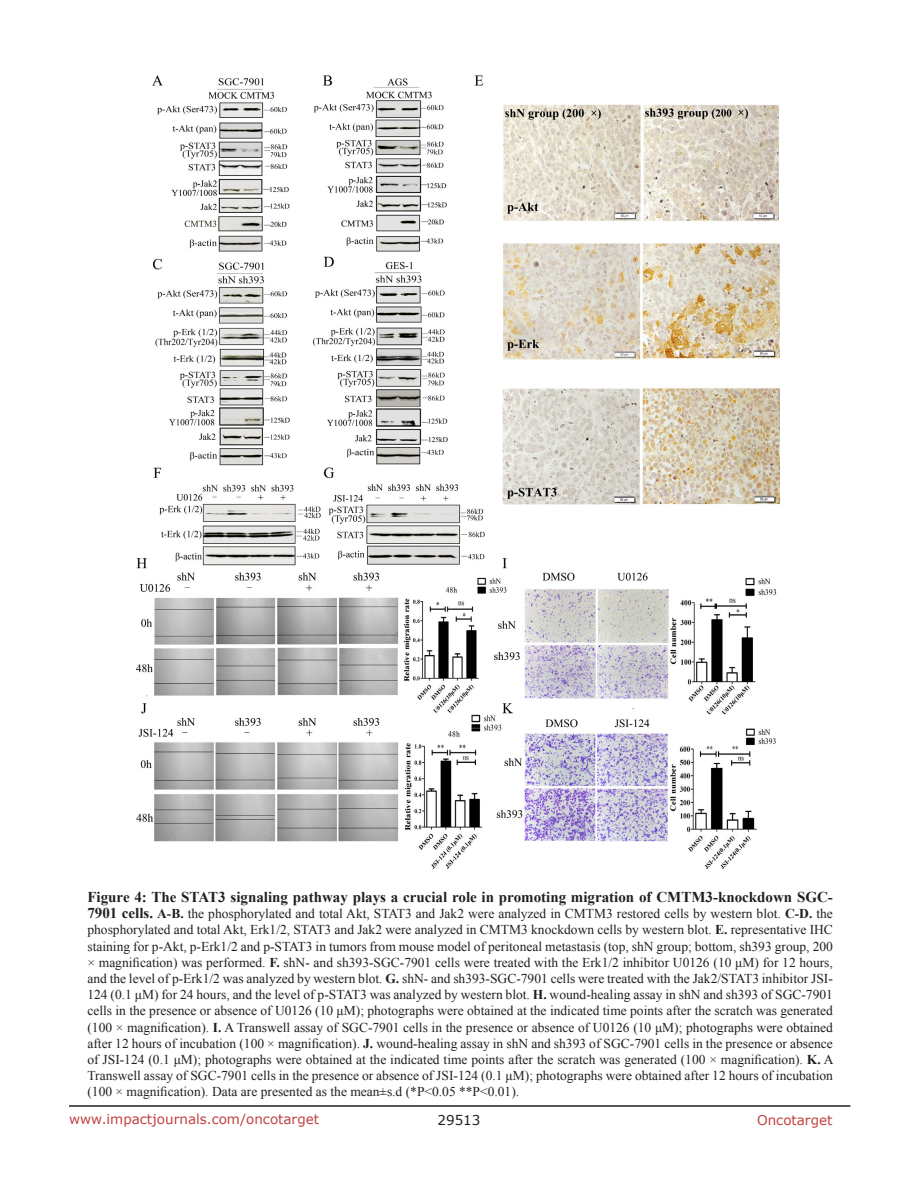
<style>
.page{position:relative;width:918px;height:1188px;background:#fff}
.page>*{position:absolute;margin:0;border:0;box-sizing:border-box;transform-origin:0 0}
.figuretext{font:700 15px "Times New Roman";color:#231f20}
.figuretext-2{font:13.5px/16.2px "Times New Roman";color:#231f20;text-align:justify}
.t1{font:13.5px "Verdana";color:#c24141}
.t2{font:13.5px "Verdana";color:#231f20}
.s1{font-weight:700;font-size:15px}
.s2{font-weight:700}
</style>
<div class="page">
<hr style="left:69px;top:1105px;width:781px;height:2px;background:#231f20">
<img style="left:137px;top:75px;width:643px;height:794px">
<p class="figuretext" style="left:87px;top:887px;width:747px">Figure 4: The STAT3 signaling pathway plays a crucial role in promoting migration of CMTM3-knockdown SGC-</p>
<p class="figuretext-2" style="left:87px;top:905px;width:748px"><span class="s1">7901 cells.</span> <span class="s2">A-B.</span> the phosphorylated and total Akt, STAT3 and Jak2 were analyzed in CMTM3 restored cells by western blot. <span class="s2">C-D.</span> the phosphorylated and total Akt, Erk1/2, STAT3 and Jak2 were analyzed in CMTM3 knockdown cells by western blot. <span class="s2">E.</span> representative IHC staining for p-Akt, p-Erk1/2 and p-STAT3 in tumors from mouse model of peritoneal metastasis (top, shN group; bottom, sh393 group, 200 × magnification) was performed. <span class="s2">F.</span> shN- and sh393-SGC-7901 cells were treated with the Erk1/2 inhibitor U0126 (10 μM) for 12 hours, and the level of p-Erk1/2 was analyzed by western blot. <span class="s2">G.</span> shN- and sh393-SGC-7901 cells were treated with the Jak2/STAT3 inhibitor JSI-124 (0.1 μM) for 24 hours, and the level of p-STAT3 was analyzed by western blot. <span class="s2">H.</span> wound-healing assay in shN and sh393 of SGC-7901 cells in the presence or absence of U0126 (10 μM); photographs were obtained at the indicated time points after the scratch was generated (100 × magnification). <span class="s2">I.</span> A Transwell assay of SGC-7901 cells in the presence or absence of U0126 (10 μM); photographs were obtained after 12 hours of incubation (100 × magnification). <span class="s2">J.</span> wound-healing assay in shN and sh393 of SGC-7901 cells in the presence or absence of JSI-124 (0.1 μM); photographs were obtained at the indicated time points after the scratch was generated (100 × magnification). <span class="s2">K.</span> A Transwell assay of SGC-7901 cells in the presence or absence of JSI-124 (0.1 μM); photographs were obtained after 12 hours of incubation (100 × magnification). Data are presented as the mean±s.d (*P&lt;0.05 **P&lt;0.01).</p>
<p class="t1" style="left:69px;top:1110px;width:252px">www.impactjournals.com/oncotarget</p>
<p class="t2" style="left:438px;top:1111px;width:44px">29513</p>
<p class="t1" style="left:757px;top:1111px;width:77px">Oncotarget</p>
</div>
